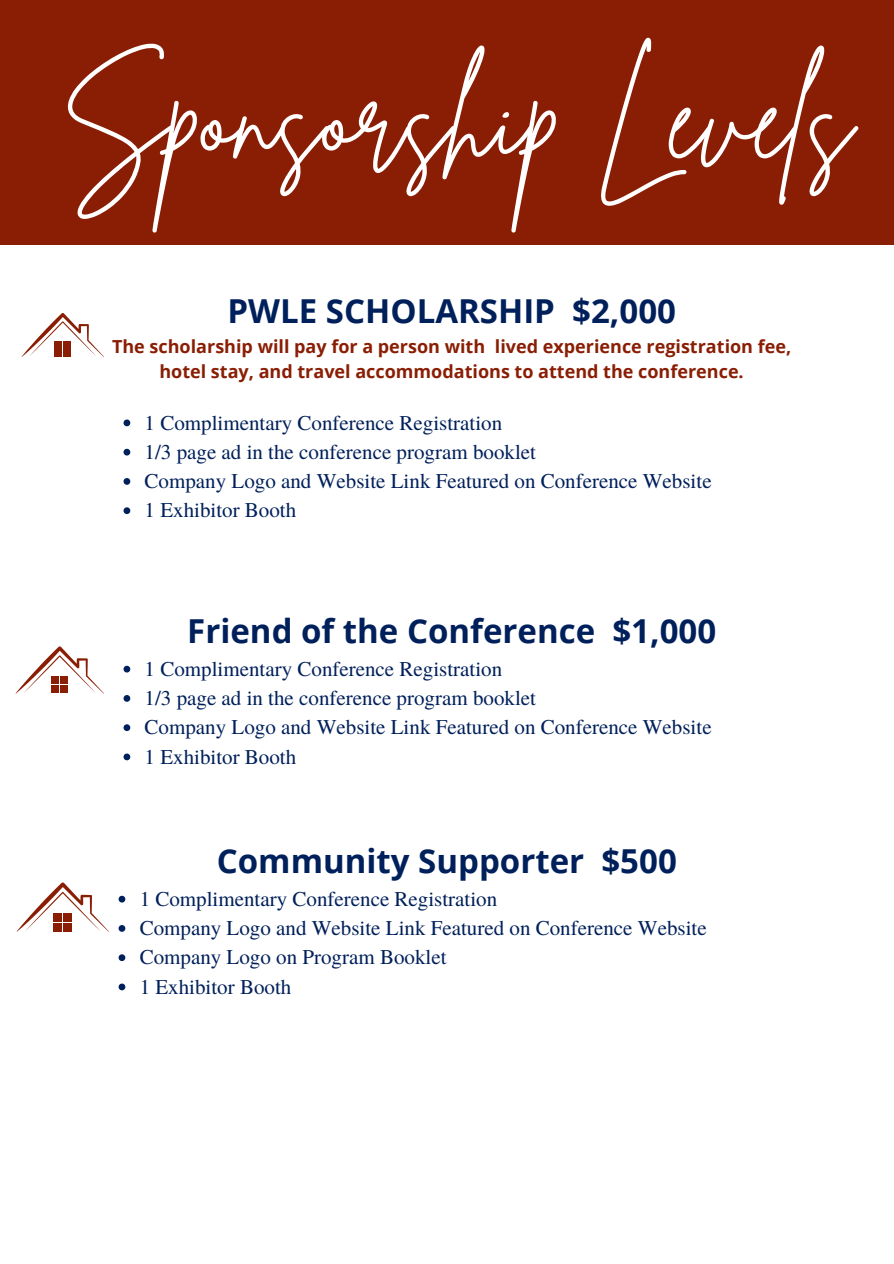
<style>
.page{position:relative;width:894px;height:1264px;background:#fff}
.page>*{position:absolute;margin:0;border:0;box-sizing:border-box;transform-origin:0 0}
.t1{font:112.5px "Brittany Signature";color:#fff}
.t2{font:700 33px "Open Sans";color:#00205b}
.t3{font:21px "Te X Gyre Termes";color:#00205b}
.t4{font:700 18px/24.8px "Open Sans";color:#8a1e04;text-align:center}
</style>
<div class="page">
<div style="left:0;top:0;width:893px;height:245px;background:#8a1e04"></div>
<svg style="left:22px;top:313px;width:82px;height:44px"></svg>
<svg style="left:16px;top:646px;width:87px;height:47px"></svg>
<svg style="left:123px;top:665px;width:7px;height:7px"></svg>
<svg style="left:123px;top:695px;width:7px;height:6px"></svg>
<svg style="left:123px;top:724px;width:7px;height:7px"></svg>
<svg style="left:123px;top:753px;width:7px;height:7px"></svg>
<svg style="left:17px;top:882px;width:92px;height:49px"></svg>
<svg style="left:118px;top:895px;width:7px;height:7px"></svg>
<svg style="left:118px;top:925px;width:7px;height:6px"></svg>
<svg style="left:118px;top:954px;width:7px;height:7px"></svg>
<svg style="left:118px;top:983px;width:7px;height:7px"></svg>
<svg style="left:123px;top:419px;width:7px;height:7px"></svg>
<svg style="left:123px;top:449px;width:7px;height:6px"></svg>
<svg style="left:123px;top:478px;width:7px;height:7px"></svg>
<svg style="left:123px;top:507px;width:7px;height:7px"></svg>
<h1 class="t1" style="left:62px;top:45px;width:791px">Sponsorship Levels</h1>
<p class="t2" style="left:227px;top:287px;width:450px">PWLE SCHOLARSHIP $2,000</p>
<p class="t4" style="left:112px;top:334px;width:680px">The scholarship will pay for a person with lived experience registration fee, hotel stay, and travel accommodations to attend the conference.</p>
<p class="t3" style="left:144px;top:407px;width:359px">1 Complimentary Conference Registration</p>
<h2 class="t3" style="left:144px;top:437px;width:393px">1/3 page ad in the conference program booklet</h2>
<p class="t3" style="left:144px;top:466px;width:568px">Company Logo and Website Link Featured on Conference Website</p>
<p class="t3" style="left:144px;top:495px;width:153px">1 Exhibitor Booth</p>
<p class="t2" style="left:187px;top:608px;width:530px">Friend of the Conference $1,000</p>
<p class="t3" style="left:144px;top:653px;width:359px">1 Complimentary Conference Registration</p>
<p class="t3" style="left:144px;top:683px;width:393px">1/3 page ad in the conference program booklet</p>
<p class="t3" style="left:144px;top:712px;width:568px">Company Logo and Website Link Featured on Conference Website</p>
<p class="t3" style="left:144px;top:741px;width:153px">1 Exhibitor Booth</p>
<p class="t2" style="left:217px;top:838px;width:461px">Community Supporter $500</p>
<p class="t3" style="left:140px;top:883px;width:359px">1 Complimentary Conference Registration</p>
<p class="t3" style="left:140px;top:913px;width:568px">Company Logo and Website Link Featured on Conference Website</p>
<h2 class="t3" style="left:140px;top:942px;width:308px">Company Logo on Program Booklet</h2>
<p class="t3" style="left:140px;top:971px;width:153px">1 Exhibitor Booth</p>
</div>
